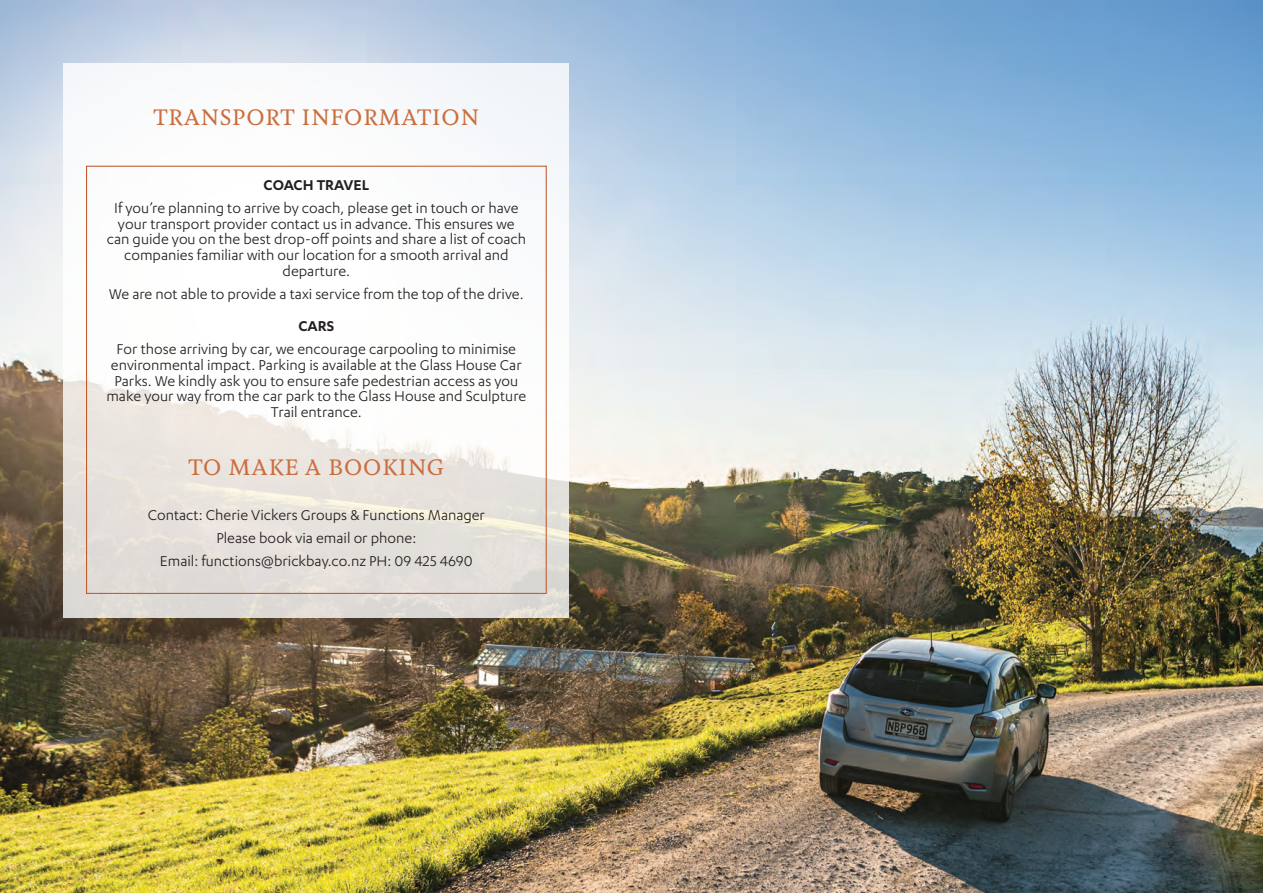
<style>
.page{position:relative;width:1263px;height:893px;background:#fff}
.page>*{position:absolute;margin:0;border:0;box-sizing:border-box;transform-origin:0 0}
.t1{font:500 21px "Feijoa";letter-spacing:.05em;color:#cc6e3e}
.t2{font:16.5px/15.6px "Karbon";color:#231f20;text-align:center}
.t3{font:600 16.5px "Karbon";color:#231f20}
</style>
<div class="page">
<img style="left:0;top:0;width:1263px;height:893px">
<svg style="left:64px;top:64px;width:505px;height:554px"></svg>
<p class="t1" style="left:154px;top:104px;width:327px">TRANSPORT INFORMATION</p>
<p class="t3" style="left:264px;top:176px;width:107px">COACH TRAVEL</p>
<p class="t2" style="left:107px;top:200px;width:421px">If you’re planning to arrive by coach, please get in touch or have your transport provider contact us in advance. This ensures we can guide you on the best drop-off points and share a list of coach companies familiar with our location for a smooth arrival and departure.</p>
<p class="t2" style="left:109px;top:286px;width:416px">We are not able to provide a taxi service from the top of the drive.</p>
<p class="t3" style="left:298px;top:317px;width:37px">CARS</p>
<p class="t2" style="left:106px;top:341px;width:421px">For those arriving by car, we encourage carpooling to minimise environmental impact. Parking is available at the Glass House Car Parks. We kindly ask you to ensure safe pedestrian access as you make your way from the car park to the Glass House and Sculpture Trail entrance.</p>
<p class="t1" style="left:189px;top:454px;width:257px">TO MAKE A BOOKING</p>
<p class="t2" style="left:148px;top:502px;width:339px;line-height:23.2px">Contact: Cherie Vickers Groups &amp; Functions Manager<br>Please book via email or phone:<br>Email: functions@brickbay.co.nz PH: 09 425 4690</p>
</div>
